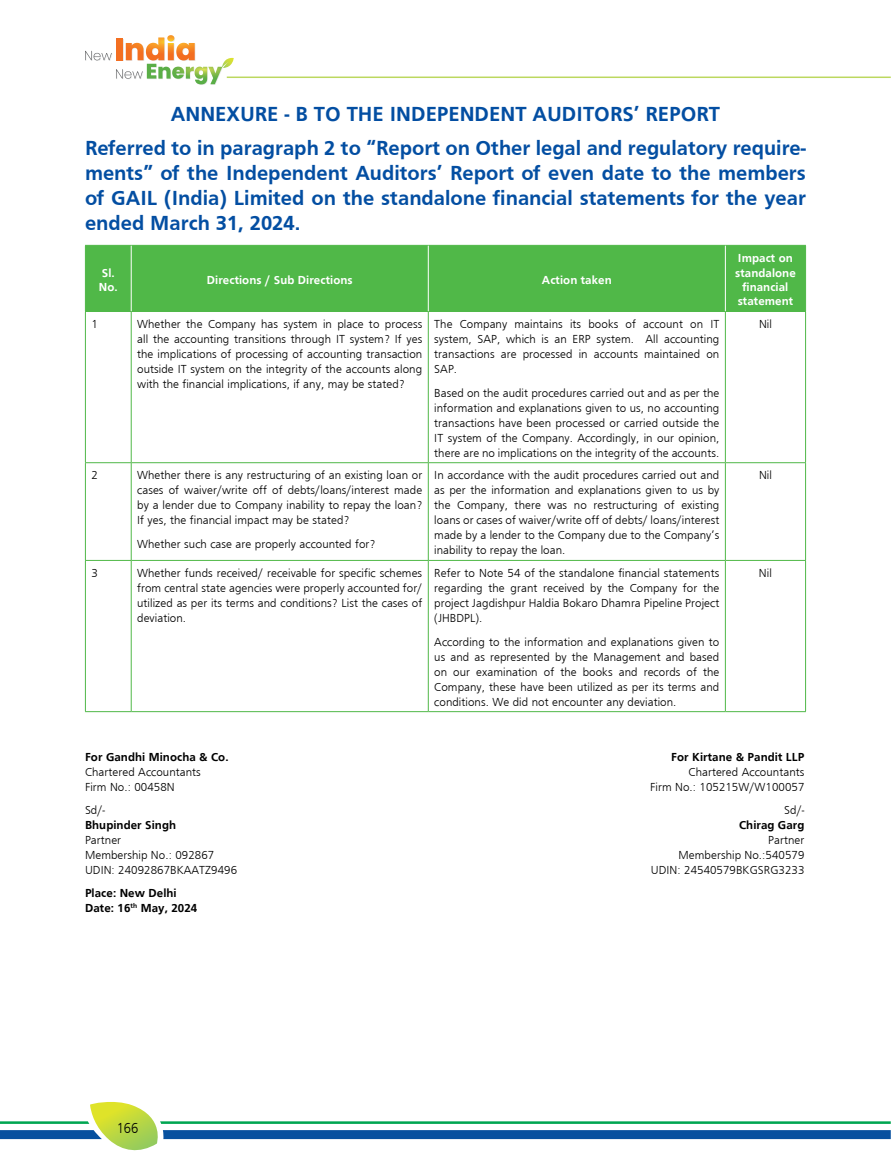
<style>
.page{position:relative;width:891px;height:1161px;background:#fff}
.page>*{position:absolute;margin:0;border:0;box-sizing:border-box;transform-origin:0 0}
.t1{font:700 21px/25.2px "Frutiger";color:#034ea2;text-align:justify}
.t2{font:700 21px "Frugal Sans";color:#034ea2}
.t3{font:300 15px "Frugal Sans";color:#000;scale:.9 1}
.t4{font:300 12px/15px "Frugal Sans";letter-spacing:.005em;color:#000;text-align:justify}
.t5{font:700 12px/15px "Frugal Sans";letter-spacing:.005em;color:#000}
.t6{font:700 12px/14.4px "Frugal Sans";letter-spacing:.005em;color:#fff}
</style>
<div class="page">
<hr style="left:227px;top:77px;width:664px;height:1px;background:#bcd85f">
<svg style="left:85px;top:35px;width:149px;height:50px"></svg>
<svg style="left:0;top:1102px;width:891px;height:49px"></svg>
<div style="left:86px;top:246px;width:719px;height:65px;background:#50b848"></div>
<hr style="left:85px;top:245px;width:46px;height:1px;background:#50b848">
<hr style="left:85px;top:246px;width:1px;height:65px;background:#50b848">
<hr style="left:131px;top:245px;width:297px;height:1px;background:#50b848">
<hr style="left:428px;top:245px;width:297px;height:1px;background:#50b848">
<hr style="left:725px;top:245px;width:81px;height:1px;background:#50b848">
<hr style="left:805px;top:246px;width:1px;height:65px;background:#50b848">
<hr style="left:85px;top:311px;width:46px;height:1px;background:#50b848">
<hr style="left:85px;top:312px;width:1px;height:150px;background:#50b848">
<hr style="left:131px;top:311px;width:297px;height:1px;background:#50b848">
<hr style="left:131px;top:312px;width:1px;height:150px;background:#50b848">
<hr style="left:428px;top:311px;width:297px;height:1px;background:#50b848">
<hr style="left:428px;top:312px;width:1px;height:150px;background:#50b848">
<hr style="left:725px;top:311px;width:81px;height:1px;background:#50b848">
<hr style="left:725px;top:312px;width:1px;height:150px;background:#50b848">
<hr style="left:805px;top:312px;width:1px;height:150px;background:#50b848">
<hr style="left:85px;top:462px;width:46px;height:1px;background:#50b848">
<hr style="left:85px;top:463px;width:1px;height:97px;background:#50b848">
<hr style="left:131px;top:462px;width:297px;height:1px;background:#50b848">
<hr style="left:131px;top:463px;width:1px;height:97px;background:#50b848">
<hr style="left:428px;top:462px;width:297px;height:1px;background:#50b848">
<hr style="left:428px;top:463px;width:1px;height:97px;background:#50b848">
<hr style="left:725px;top:462px;width:81px;height:1px;background:#50b848">
<hr style="left:725px;top:463px;width:1px;height:97px;background:#50b848">
<hr style="left:805px;top:463px;width:1px;height:97px;background:#50b848">
<hr style="left:85px;top:560px;width:46px;height:1px;background:#50b848">
<hr style="left:85px;top:561px;width:1px;height:150px;background:#50b848">
<hr style="left:131px;top:560px;width:297px;height:1px;background:#50b848">
<hr style="left:131px;top:561px;width:1px;height:150px;background:#50b848">
<hr style="left:428px;top:560px;width:297px;height:1px;background:#50b848">
<hr style="left:428px;top:561px;width:1px;height:150px;background:#50b848">
<hr style="left:725px;top:560px;width:81px;height:1px;background:#50b848">
<hr style="left:725px;top:561px;width:1px;height:150px;background:#50b848">
<hr style="left:805px;top:561px;width:1px;height:150px;background:#50b848">
<hr style="left:85px;top:711px;width:46px;height:1px;background:#50b848">
<hr style="left:131px;top:711px;width:297px;height:1px;background:#50b848">
<hr style="left:428px;top:711px;width:297px;height:1px;background:#50b848">
<hr style="left:725px;top:711px;width:81px;height:1px;background:#50b848">
<hr style="left:131px;top:246px;width:1px;height:65px;background:#fff">
<hr style="left:428px;top:246px;width:1px;height:65px;background:#fff">
<hr style="left:725px;top:246px;width:1px;height:65px;background:#fff">
<h1 class="t2" style="left:171px;top:102px;width:551px">ANNEXURE - B TO THE INDEPENDENT AUDITORS’ REPORT</h1>
<p class="t1" style="left:85px;top:135px;width:722px">Referred to in paragraph 2 to “Report on Other legal and regulatory require&shy;ments” of the Independent Auditors’ Report of even date to the members of GAIL (India) Limited on the standalone financial statements for the year ended March 31, 2024.</p>
<p class="t6" style="left:99px;top:265px;width:20px">Sl.<br>No.</p>
<p class="t6" style="left:207px;top:273px;width:147px">Directions / Sub Directions</p>
<p class="t6" style="left:542px;top:273px;width:71px">Action taken</p>
<p class="t6" style="left:735px;top:251px;width:62px;text-align:center">Impact on standalone financial statement</p>
<p class="t4" style="left:91px;top:317px;width:8px">1</p>
<p class="t4" style="left:137px;top:317px;width:287px">Whether the Company has system in place to process all the accounting transitions through IT system? If yes the implications of processing of accounting transaction outside IT system on the integrity of the accounts along with the financial implications, if any, may be stated?</p>
<p class="t4" style="left:434px;top:317px;width:287px">The Company maintains its books of account on IT system, SAP, which is an ERP system. All accounting transactions are processed in accounts maintained on SAP.</p>
<p class="t4" style="left:434px;top:385px;width:287px">Based on the audit procedures carried out and as per the information and explanations given to us, no accounting transactions have been processed or carried outside the IT system of the Company. Accordingly, in our opinion, there are no implications on the integrity of the accounts.</p>
<p class="t4" style="left:759px;top:317px;width:14px">Nil</p>
<p class="t4" style="left:91px;top:468px;width:8px">2</p>
<p class="t4" style="left:137px;top:468px;width:287px">Whether there is any restructuring of an existing loan or cases of waiver/write off of debts/loans/interest made by a lender due to Company inability to repay the loan?<br>If yes, the financial impact may be stated?</p>
<p class="t4" style="left:137px;top:536px;width:240px">Whether such case are properly accounted for?</p>
<p class="t4" style="left:434px;top:468px;width:287px">In accordance with the audit procedures carried out and as per the information and explanations given to us by the Company, there was no restructuring of existing loans or cases of waiver/write off of debts/ loans/interest made by a lender to the Company due to the Company’s inability to repay the loan.</p>
<p class="t4" style="left:759px;top:468px;width:14px">Nil</p>
<p class="t4" style="left:91px;top:566px;width:8px">3</p>
<p class="t4" style="left:137px;top:566px;width:287px">Whether funds received/ receivable for specific schemes from central state agencies were properly accounted for/ utilized as per its terms and conditions? List the cases of deviation.</p>
<p class="t4" style="left:434px;top:566px;width:287px">Refer to Note 54 of the standalone financial statements regarding the grant received by the Company for the project Jagdishpur Haldia Bokaro Dhamra Pipeline Project (JHBDPL).</p>
<p class="t4" style="left:434px;top:634px;width:287px">According to the information and explanations given to us and as represented by the Management and based on our examination of the books and records of the Company, these have been utilized as per its terms and conditions. We did not encounter any deviation.</p>
<p class="t4" style="left:759px;top:566px;width:14px">Nil</p>
<p class="t5" style="left:85px;top:749px;width:145px">For Gandhi Minocha &amp; Co.</p>
<p class="t4" style="left:85px;top:764px;width:117px">Chartered Accountants<br>Firm No.: 00458N</p>
<p class="t4" style="left:85px;top:802px;width:22px">Sd/-</p>
<p class="t5" style="left:85px;top:817px;width:93px">Bhupinder Singh</p>
<p class="t4" style="left:85px;top:832px;width:154px;text-align:left">Partner<br>Membership No.: 092867<br>UDIN: 24092867BKAATZ9496</p>
<p class="t5" style="left:85px;top:885px;width:114px">Place: New Delhi<br>Date: 16<sup>th</sup> May, 2024</p>
<p class="t3" style="left:117px;top:1120px;width:26px">166</p>
<p class="t5" style="left:671px;top:749px;width:135px">For Kirtane &amp; Pandit LLP</p>
<p class="t4" style="left:650px;top:764px;width:156px;text-align:right">Chartered Accountants<br>Firm No.: 105215W/W100057</p>
<p class="t4" style="left:784px;top:802px;width:22px">Sd/-</p>
<p class="t5" style="left:739px;top:817px;width:67px">Chirag Garg</p>
<p class="t4" style="left:651px;top:832px;width:155px;text-align:right">Partner<br>Membership No.:540579<br>UDIN: 24540579BKGSRG3233</p>
</div>
